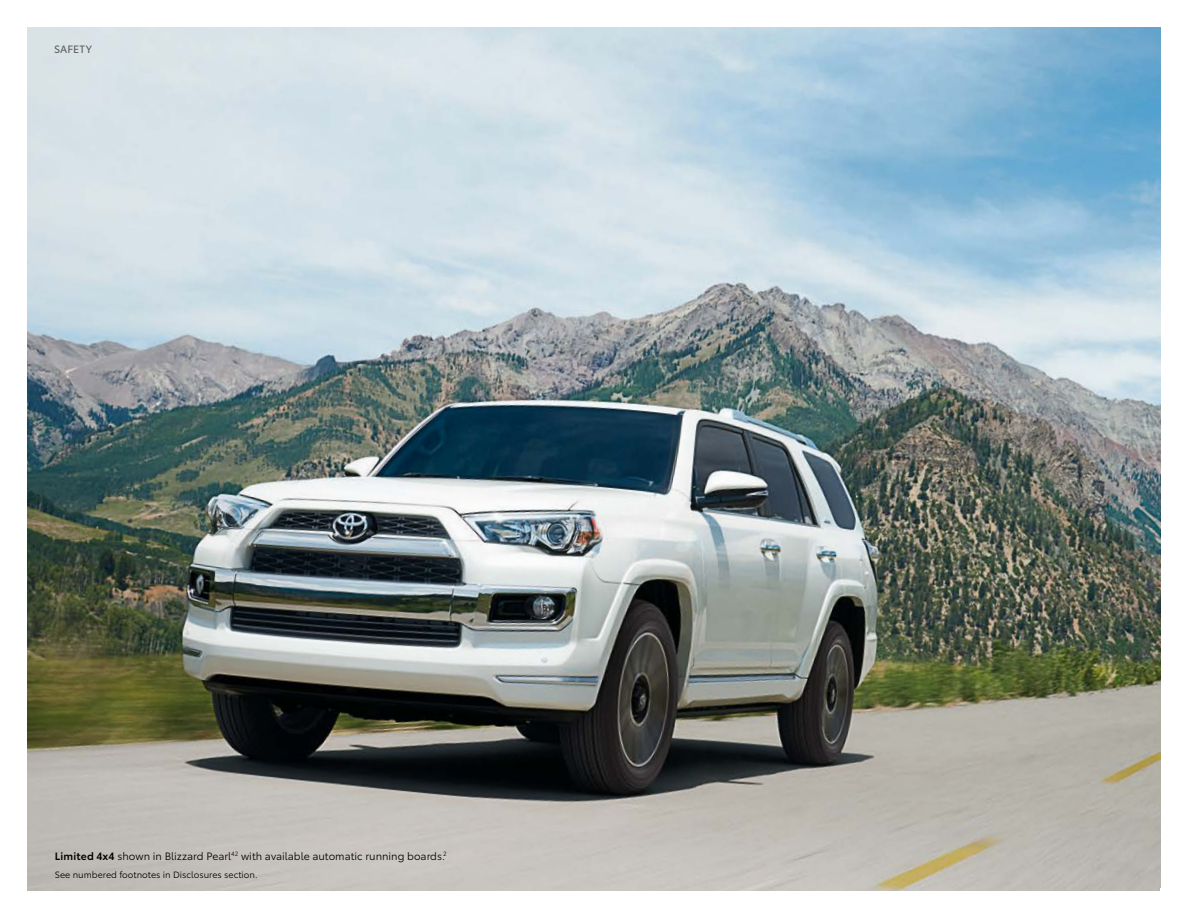
<style>
.page{position:relative;width:1188px;height:918px;background:#fff}
.page>*{position:absolute;margin:0;border:0;box-sizing:border-box;transform-origin:0 0}
.t1{font:10.5px "Toyota Type";color:#000}
.t2{font:10.5px "Toyota Type";letter-spacing:.015em;color:#5f6062}
.t3{font:9px "Toyota Type";color:#000}
.s1{font-weight:600}
</style>
<div class="page">
<img style="left:27px;top:27px;width:1134px;height:864px">
<p class="t2" style="left:54px;top:41px;width:40px">SAFETY</p>
<p class="t1" style="left:55px;top:848px;width:393px"><span class="s1">Limited 4x4</span> shown in Blizzard Pearl<sup>42</sup> with available automatic running boards.<sup>2</sup></p>
<p class="t3" style="left:55px;top:868px;width:204px">See numbered footnotes in Disclosures section.</p>
</div>
